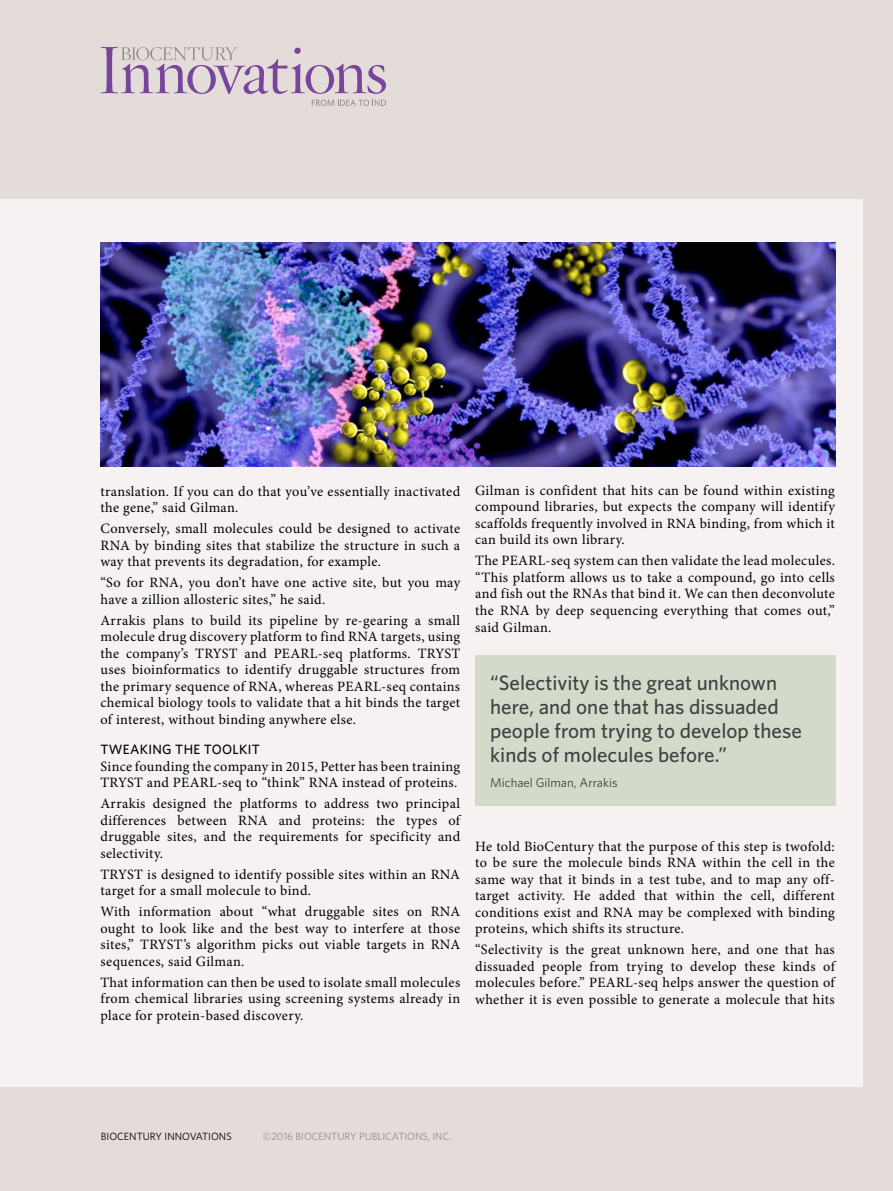
<style>
.page{position:relative;width:893px;height:1191px;background:#e4dcd8}
.page>*{position:absolute;margin:0;border:0;box-sizing:border-box;transform-origin:0 0}
.pull_quote_14{font:500 21px/24px "Whitney";color:#404041}
.body_text{font:14.25px/16.5px "Minion Pro";letter-spacing:.025em;color:#000;text-align:justify}
.subhead{font:500 13.5px "Whitney";letter-spacing:.025em;color:#000}
.pull_quote_attribute{font:12.75px "Whitney";color:#404041}
.t1{font:10.5px "Whitney";color:#8f8f8d}
.t2{font:10.5px "Whitney";color:#000}
</style>
<div class="page">
<div style="left:0;top:199px;width:863px;height:887px;background:#f5f2f1"></div>
<svg style="left:101px;top:47px;width:285px;height:47px"></svg>
<svg style="left:312px;top:100px;width:74px;height:6px"></svg>
<div style="left:475px;top:655px;width:360px;height:150px;background:#d2dac9"></div>
<img style="left:101px;top:242px;width:734px;height:224px">
<p class="body_text" style="left:100px;top:483px;width:361px">translation. If you can do that you’ve essentially inactivated the gene,” said Gilman.</p>
<p class="body_text" style="left:100px;top:520px;width:361px">Conversely, small molecules could be designed to activate RNA by binding sites that stabilize the structure in such a way that prevents its degradation, for example.</p>
<p class="body_text" style="left:100px;top:574px;width:361px">“So for RNA, you don’t have one active site, but you may have a zillion allosteric sites,” he said.</p>
<p class="body_text" style="left:100px;top:612px;width:361px">Arrakis plans to build its pipeline by re-gearing a small molecule drug discovery platform to find RNA targets, using the company’s TRYST and PEARL-seq platforms. TRYST uses bioinformatics to identify druggable structures from the primary sequence of RNA, whereas PEARL-seq contains chemical biology tools to validate that a hit binds the target of interest, without binding anywhere else.</p>
<p class="subhead" style="left:100px;top:740px;width:161px">TWEAKING THE TOOLKIT</p>
<p class="body_text" style="left:100px;top:757px;width:361px">Since founding the company in 2015, Petter has been training<br>TRYST and PEARL-seq to “think” RNA instead of proteins.</p>
<p class="body_text" style="left:100px;top:795px;width:361px">Arrakis designed the platforms to address two principal differences between RNA and proteins: the types of druggable sites, and the requirements for specificity and selectivity.</p>
<p class="body_text" style="left:100px;top:865px;width:361px">TRYST is designed to identify possible sites within an RNA target for a small molecule to bind.</p>
<p class="body_text" style="left:100px;top:903px;width:361px">With information about “what druggable sites on RNA ought to look like and the best way to interfere at those sites,” TRYST’s algorithm picks out viable targets in RNA sequences, said Gilman.</p>
<p class="body_text" style="left:100px;top:973px;width:361px">That information can then be used to isolate small molecules from chemical libraries using screening systems already in place for protein-based discovery.</p>
<p class="body_text" style="left:475px;top:482px;width:361px">Gilman is confident that hits can be found within existing compound libraries, but expects the company will identify scaffolds frequently involved in RNA binding, from which it can build its own library.</p>
<p class="body_text" style="left:475px;top:553px;width:361px">The PEARL-seq system can then validate the lead molecules. “This platform allows us to take a compound, go into cells and fish out the RNAs that bind it. We can then deconvolute the RNA by deep sequencing everything that comes out,” said Gilman.</p>
<p class="pull_quote_14" style="left:490px;top:670px;width:313px">“Selectivity is the great unknown here, and one that has dissuaded people from trying to develop these kinds of molecules before.”</p>
<p class="pull_quote_attribute" style="left:490px;top:774px;width:129px">Michael Gilman, Arrakis</p>
<p class="body_text" style="left:475px;top:838px;width:361px">He told BioCentury that the purpose of this step is twofold: to be sure the molecule binds RNA within the cell in the same way that it binds in a test tube, and to map any off&shy;target activity. He added that within the cell, different conditions exist and RNA may be complexed with binding proteins, which shifts its structure.</p>
<p class="body_text" style="left:475px;top:941px;width:361px">“Selectivity is the great unknown here, and one that has dissuaded people from trying to develop these kinds of molecules before.” PEARL-seq helps answer the question of whether it is even possible to generate a molecule that hits</p>
<p class="t2" style="left:101px;top:1129px;width:132px">BIOCENTURY INNOVATIONS</p>
<p class="t1" style="left:263px;top:1129px;width:190px">©2016 BIOCENTURY PUBLICATIONS, INC.</p>
</div>
